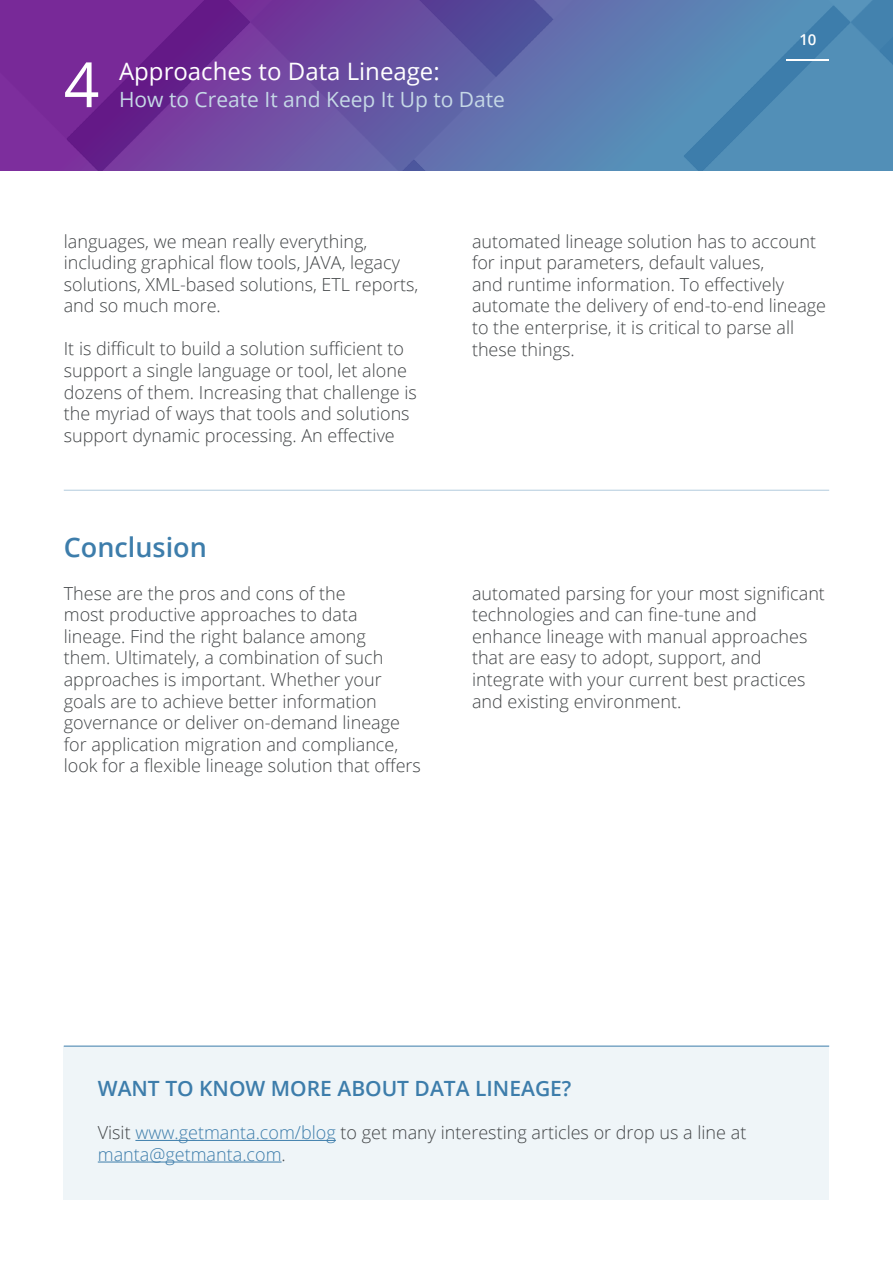
<style>
.page{position:relative;width:893px;height:1263px;background:#fff}
.page>*{position:absolute;margin:0;border:0;box-sizing:border-box;transform-origin:0 0}
.t1{font:62.25px "Open Sans";color:#fff}
.t2{font:600 27px "Open Sans";color:#3d7dab}
.t3{font:24px "Open Sans";color:#fff}
.t4{font:600 21px "Open Sans";color:#3d7dab}
.t5{font:21px "Open Sans";color:#c5d8e6}
.t6{font:300 18px/21.6px "Open Sans";color:#424547}
.t7{font:600 15px "Open Sans";color:#fff}
.s1{color:#3d7dab}
</style>
<div class="page">
<img style="left:0;top:0;width:893px;height:170px">
<hr style="left:787px;top:59px;width:42px;height:2px;background:#fff">
<div style="left:64px;top:1046px;width:765px;height:153px;background:#eff5f8"></div>
<hr style="left:135px;top:1140px;width:201px;height:1px;background:#3d7dab">
<hr style="left:98px;top:1161px;width:184px;height:1px;background:#3d7dab">
<hr style="left:64px;top:490px;width:765px;height:1px;background:#b1cbdd">
<hr style="left:64px;top:1046px;width:765px;height:1px;background:#3d7dab">
<p class="t1" style="left:64px;top:42px;width:37px">4</p>
<p class="t3" style="left:119px;top:55px;width:322px">Approaches to Data Lineage:</p>
<p class="t5" style="left:119px;top:85px;width:387px">How to Create It and Keep It Up to Date</p>
<p class="t7" style="left:799px;top:30px;width:19px">10</p>
<p class="t6" style="left:64px;top:230px;width:356px">languages, we mean really everything, including graphical flow tools, JAVA, legacy solutions, XML-based solutions, ETL reports, and so much more.</p>
<p class="t6" style="left:64px;top:337px;width:355px">It is difficult to build a solution sufficient to support a single language or tool, let alone dozens of them. Increasing that challenge is the myriad of ways that tools and solutions support dynamic processing. An effective</p>
<p class="t6" style="left:472px;top:230px;width:356px">automated lineage solution has to account for input parameters, default values,<br>and runtime information. To effectively automate the delivery of end-to-end lineage to the enterprise, it is critical to parse all these things.</p>
<p class="t2" style="left:64px;top:529px;width:145px">Conclusion</p>
<p class="t6" style="left:64px;top:582px;width:359px">These are the pros and cons of the<br>most productive approaches to data lineage. Find the right balance among<br>them. Ultimately, a combination of such approaches is important. Whether your goals are to achieve better information governance or deliver on-demand lineage for application migration and compliance, look for a flexible lineage solution that offers</p>
<p class="t6" style="left:472px;top:582px;width:354px">automated parsing for your most significant technologies and can fine-tune and enhance lineage with manual approaches that are easy to adopt, support, and integrate with your current best practices and existing environment.</p>
<p class="t4" style="left:98px;top:1074px;width:475px">WANT TO KNOW MORE ABOUT DATA LINEAGE?</p>
<p class="t6" style="left:98px;top:1121px;width:650px">Visit <span class="s1">www.getmanta.com/blog</span> to get many interesting articles or drop us a line at <span class="s1">manta@getmanta.com</span>.</p>
</div>
